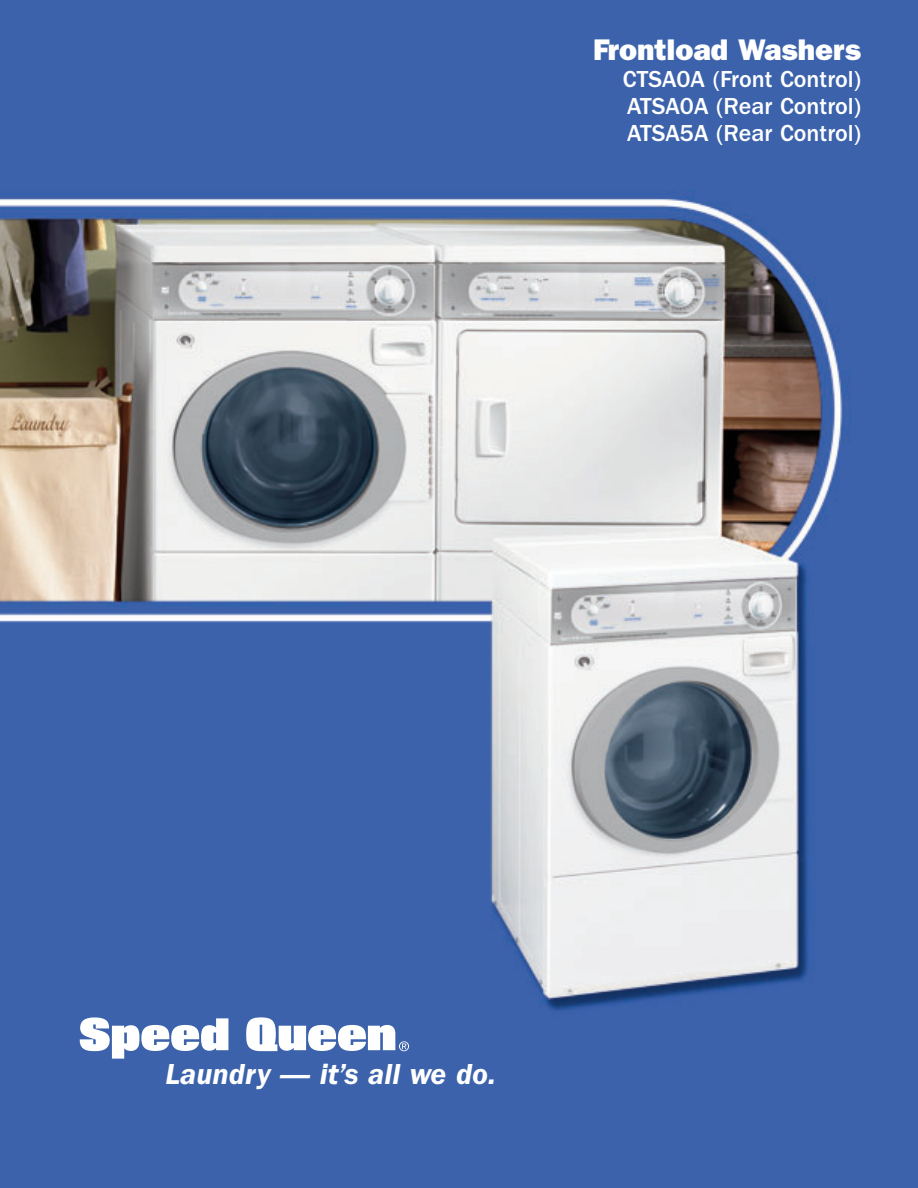
<style>
.page{position:relative;width:918px;height:1188px;background:#fff}
.page>*{position:absolute;margin:0;border:0;box-sizing:border-box;transform-origin:0 0}
.t1{font:italic 600 30px "ITC Franklin Gothic Std";color:#fff}
.t2{font:30px "ITC Franklin Gothic Std Hvy";color:#fff}
.t3{font:500 24px/27px "ITC Franklin Gothic Std";color:#fff;text-align:justify}
</style>
<div class="page">
<img style="left:0;top:0;width:918px;height:1188px">
<svg style="left:80px;top:1017px;width:148px;height:42px"></svg>
<svg style="left:246px;top:1017px;width:163px;height:34px"></svg>
<p class="t2" style="left:593px;top:32px;width:270px">Frontload Washers</p>
<p class="t3" style="left:623px;top:65px;width:240px">CTSA0A (Front Control)<br>ATSA0A (Rear Control)<br>ATSA5A (Rear Control)</p>
<p class="t1" style="left:165px;top:1056px;width:332px">Laundry — it’s all we do.</p>
</div>
